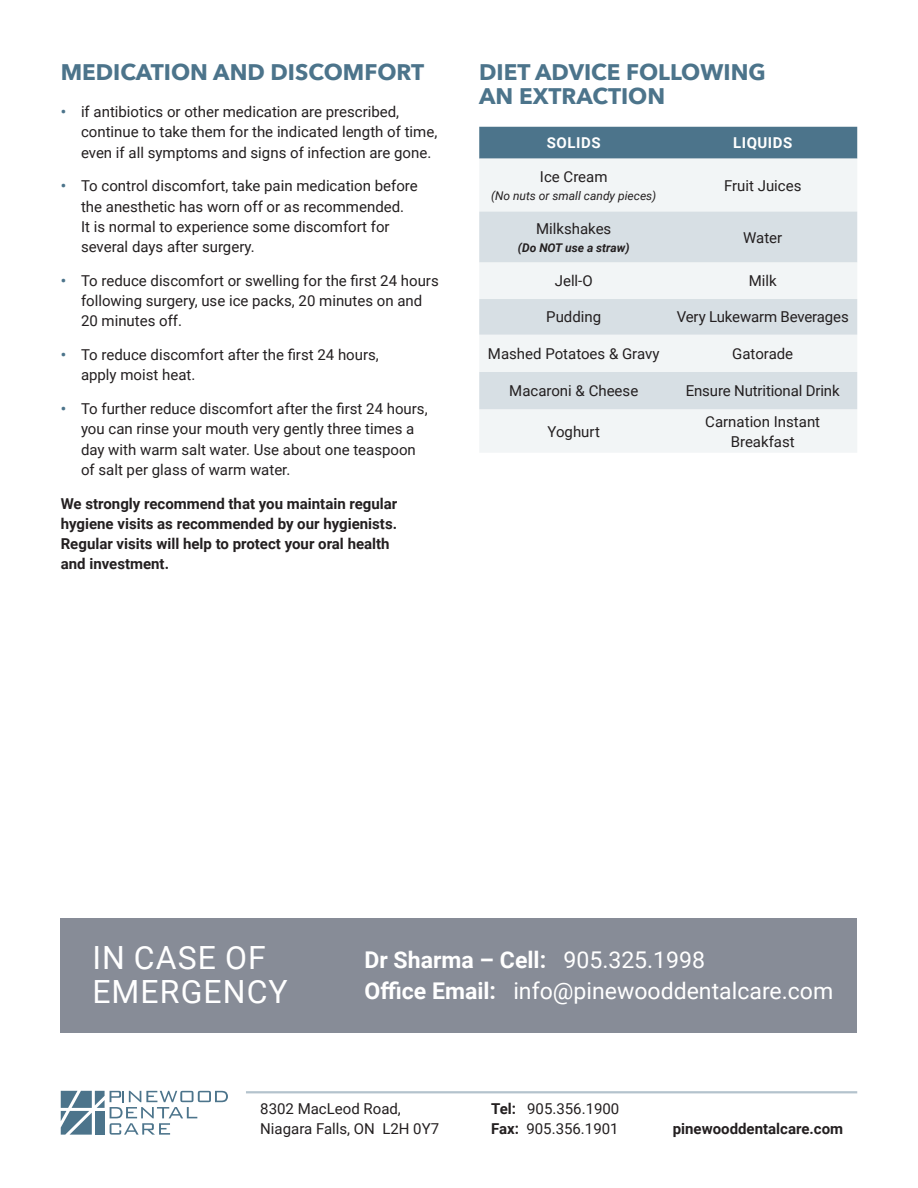
<style>
.page{position:relative;width:918px;height:1188px;background:#fff}
.page>*{position:absolute;margin:0;border:0;box-sizing:border-box;transform-origin:0 0}
.Paragraph_Style_1{font:31.95px/34px "Roboto";letter-spacing:.035em;color:#fff}
.Paragraph_Style_2{font:23.1px/31.2px "Roboto";color:#fff}
.Headings{font:700 22.5px/24px "Avenir Next";color:#4c748b}
.Body{font:15px/20.2px "Roboto";color:#231f20}
.Body-2{font:700 15px/20.2px "Roboto";color:#231f20}
.Body-3{font:700 15px "Roboto";letter-spacing:.035em;color:#fff}
.Body-4{font:italic 12px "Roboto";color:#231f20}
.Body-5{font:italic 700 12px "Roboto";color:#231f20}
.s1{font-weight:700;color:#4c748b}
.s2{font-weight:700}
</style>
<div class="page">
<svg style="left:61px;top:1091px;width:167px;height:44px"></svg>
<hr style="left:246px;top:1091px;width:611px;height:2px;background:#b4c3cd">
<div style="left:479px;top:127px;width:378px;height:32px;background:#4c748b"></div>
<div style="left:479px;top:159px;width:378px;height:293px;background:#f2f5f6"></div>
<svg style="left:479px;top:212px;width:378px;height:197px;fill:#d7dfe4"></svg>
<div style="left:61px;top:918px;width:796px;height:115px;background:#878c97"></div>
<p class="Headings" style="left:61px;top:60px;width:365px">MEDICATION AND DISCOMFORT</p>
<p class="Body" style="left:81px;top:101px;width:358px;text-indent:-20px"><span class="s1">•</span> if antibiotics or other medication are prescribed, continue to take them for the indicated length of time, even if all symptoms and signs of infection are gone.</p>
<p class="Body" style="left:81px;top:175px;width:338px;text-indent:-20px"><span class="s1">•</span> To control discomfort, take pain medication before the anesthetic has worn off or as recommended.<br>It is normal to experience some discomfort for several days after surgery.</p>
<p class="Body" style="left:81px;top:270px;width:359px;text-indent:-20px"><span class="s1">•</span> To reduce discomfort or swelling for the first 24 hours following surgery, use ice packs, 20 minutes on and<br>20 minutes off.</p>
<p class="Body" style="left:81px;top:344px;width:299px;text-indent:-20px"><span class="s1">•</span> To reduce discomfort after the first 24 hours, apply moist heat.</p>
<p class="Body" style="left:81px;top:398px;width:348px;text-indent:-20px"><span class="s1">•</span> To further reduce discomfort after the first 24 hours, you can rinse your mouth very gently three times a day with warm salt water. Use about one teaspoon of salt per glass of warm water.</p>
<p class="Body-2" style="left:61px;top:492px;width:338px">We strongly recommend that you maintain regular hygiene visits as recommended by our hygienists.<br>Regular visits will help to protect your oral health and investment.</p>
<p class="Headings" style="left:479px;top:60px;width:288px">DIET ADVICE FOLLOWING<br>AN EXTRACTION</p>
<p class="Body-3" style="left:547px;top:132px;width:55px">SOLIDS</p>
<p class="Body-3" style="left:733px;top:132px;width:61px">LIQUIDS</p>
<p class="Body" style="left:540px;top:166px;width:69px">Ice Cream</p>
<p class="Body-4" style="left:491px;top:187px;width:167px">(No nuts or small candy pieces)</p>
<p class="Body" style="left:724px;top:175px;width:79px">Fruit Juices</p>
<p class="Body" style="left:536px;top:218px;width:77px">Milkshakes</p>
<p class="Body-5" style="left:518px;top:239px;width:113px">(Do NOT use a straw)</p>
<p class="Body" style="left:743px;top:227px;width:41px">Water</p>
<p class="Body" style="left:555px;top:270px;width:39px">Jell-O</p>
<p class="Body" style="left:749px;top:270px;width:29px">Milk</p>
<p class="Body" style="left:546px;top:306px;width:56px">Pudding</p>
<p class="Body" style="left:677px;top:306px;width:174px">Very Lukewarm Beverages</p>
<p class="Body" style="left:488px;top:343px;width:173px">Mashed Potatoes &amp; Gravy</p>
<p class="Body" style="left:732px;top:343px;width:63px">Gatorade</p>
<p class="Body" style="left:509px;top:380px;width:131px">Macaroni &amp; Cheese</p>
<p class="Body" style="left:686px;top:380px;width:155px">Ensure Nutritional Drink</p>
<p class="Body" style="left:548px;top:421px;width:54px">Yoghurt</p>
<p class="Body" style="left:705px;top:410px;width:116px;text-align:center">Carnation Instant<br>Breakfast</p>
<p class="Paragraph_Style_1" style="left:92px;top:939px;width:197px">IN CASE OF<br>EMERGENCY</p>
<p class="Paragraph_Style_2" style="left:364px;top:943px;width:470px"><span class="s2">Dr Sharma – Cell:</span> 905.325.1998<br><span class="s2">Office Email:</span> info@pinewooddentalcare.com</p>
<p class="Body" style="left:260px;top:1098px;width:180px">8302 MacLeod Road,<br>Niagara Falls, ON L2H 0Y7</p>
<p class="Body" style="left:491px;top:1098px;width:130px"><span class="s2">Tel:</span> 905.356.1900<br><span class="s2">Fax:</span> 905.356.1901</p>
<p class="Body-2" style="left:673px;top:1118px;width:172px">pinewooddentalcare.com</p>
</div>
